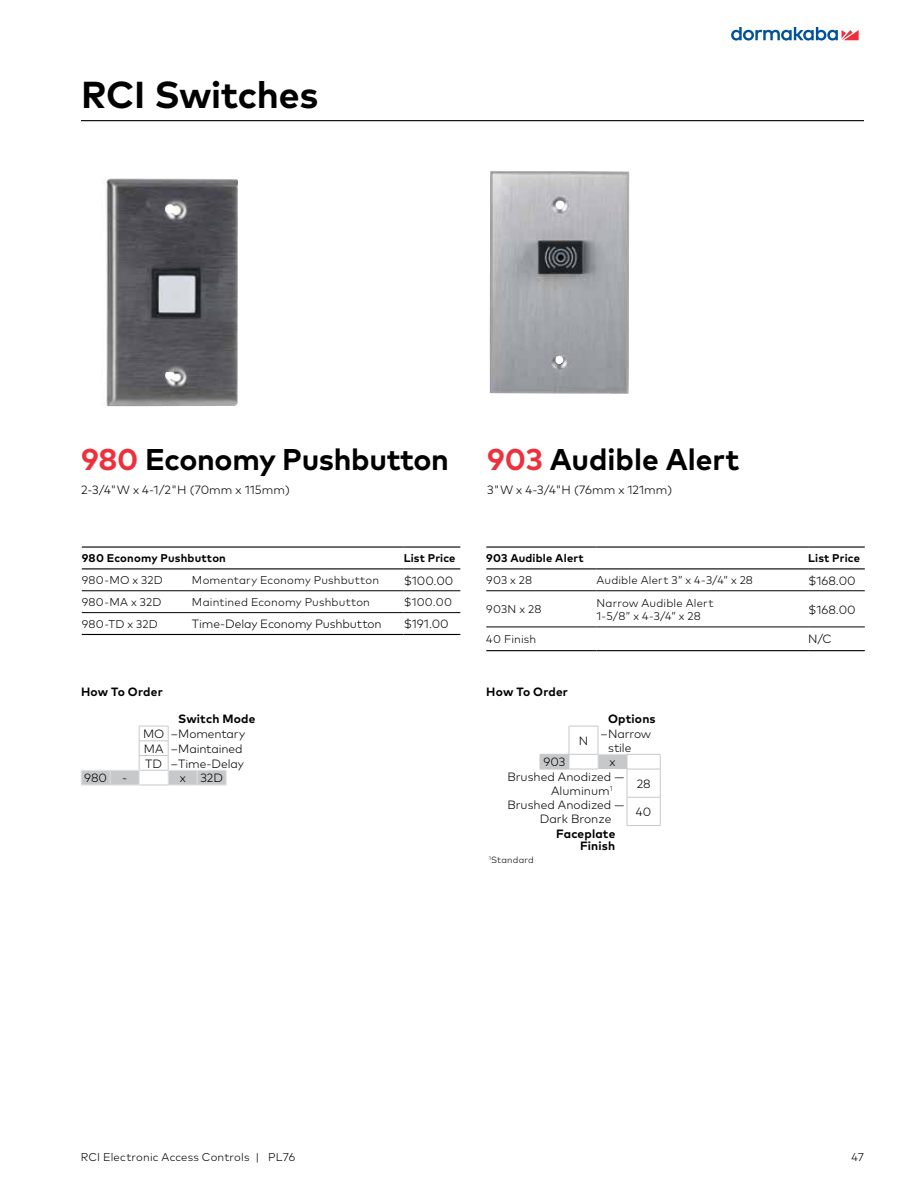
<style>
.page{position:relative;width:918px;height:1188px;background:#fff}
.page>*{position:absolute;margin:0;border:0;box-sizing:border-box;transform-origin:0 0}
.t1{font:700 37.5px "Mark Pro";letter-spacing:-.01em;color:#000}
.t2{font:700 30px "Mark Pro";letter-spacing:-.01em;color:#000}
.t3{font:300 12px/14.7px "Mark Pro";letter-spacing:-.005em;color:#000}
.t4{font:700 12px/12px "Mark Pro";letter-spacing:.015em;color:#000;text-align:right}
.t5{font:300 11.25px/13.5px "Mark Pro";letter-spacing:.015em;color:#000}
.t6{font:700 11.25px "Mark Pro";letter-spacing:.02em;color:#000}
.t7{font:300 9px "Mark Pro";letter-spacing:.02em;color:#000}
.s1{color:#ee303c}
.s2{color:#fff}
</style>
<div class="page">
<svg style="left:731px;top:27px;width:128px;height:14px"></svg>
<hr style="left:81px;top:120px;width:783px;height:1px;background:#000">
<img style="left:106px;top:178px;width:132px;height:228px">
<img style="left:490px;top:171px;width:139px;height:223px">
<svg style="left:81px;top:726px;width:146px;height:60px"></svg>
<hr style="left:627px;top:754px;width:33px;height:1px;background:#c7c8ca">
<hr style="left:627px;top:769px;width:33px;height:1px;background:#c7c8ca">
<hr style="left:627px;top:797px;width:33px;height:1px;background:#c7c8ca">
<svg style="left:660px;top:755px;width:1px;height:70px"></svg>
<hr style="left:627px;top:825px;width:33px;height:1px;background:#c7c8ca">
<svg style="left:540px;top:726px;width:88px;height:99px"></svg>
<hr style="left:404px;top:546px;width:56px;height:2px;background:#000">
<hr style="left:404px;top:568px;width:56px;height:1px;background:#000">
<hr style="left:82px;top:591px;width:110px;height:1px;background:#000">
<hr style="left:192px;top:591px;width:212px;height:1px;background:#000">
<hr style="left:404px;top:591px;width:56px;height:1px;background:#000">
<hr style="left:82px;top:612px;width:110px;height:1px;background:#000">
<hr style="left:192px;top:612px;width:212px;height:1px;background:#000">
<hr style="left:404px;top:612px;width:56px;height:1px;background:#000">
<hr style="left:82px;top:634px;width:110px;height:1px;background:#000">
<hr style="left:192px;top:634px;width:212px;height:1px;background:#000">
<hr style="left:82px;top:546px;width:110px;height:2px;background:#000">
<hr style="left:192px;top:546px;width:212px;height:2px;background:#000">
<hr style="left:82px;top:568px;width:110px;height:1px;background:#000">
<hr style="left:192px;top:568px;width:212px;height:1px;background:#000">
<hr style="left:404px;top:634px;width:56px;height:1px;background:#000">
<hr style="left:808px;top:546px;width:57px;height:2px;background:#000">
<hr style="left:808px;top:568px;width:57px;height:1px;background:#000">
<hr style="left:486px;top:591px;width:110px;height:1px;background:#000">
<hr style="left:596px;top:591px;width:212px;height:1px;background:#000">
<hr style="left:808px;top:591px;width:57px;height:1px;background:#000">
<hr style="left:486px;top:627px;width:110px;height:1px;background:#000">
<hr style="left:596px;top:627px;width:212px;height:1px;background:#000">
<hr style="left:808px;top:627px;width:57px;height:1px;background:#000">
<hr style="left:486px;top:650px;width:110px;height:1px;background:#000">
<hr style="left:596px;top:650px;width:212px;height:1px;background:#000">
<hr style="left:486px;top:546px;width:110px;height:2px;background:#000">
<hr style="left:596px;top:546px;width:212px;height:2px;background:#000">
<hr style="left:486px;top:568px;width:110px;height:1px;background:#000">
<hr style="left:596px;top:568px;width:212px;height:1px;background:#000">
<hr style="left:808px;top:650px;width:57px;height:1px;background:#000">
<h1 class="t1" style="left:81px;top:66px;width:239px">RCI Switches</h1>
<h2 class="t2" style="left:81px;top:436px;width:370px"><span class="s1">980</span> Economy Pushbutton</h2>
<p class="t3" style="left:81px;top:481px;width:210px">2-3/4"W x 4-1/2"H (70mm x 115mm)</p>
<p class="t6" style="left:82px;top:550px;width:146px">980 Economy Pushbutton</p>
<p class="t6" style="left:404px;top:550px;width:53px">List Price</p>
<p class="t5" style="left:82px;top:573px;width:83px">980-MO x 32D</p>
<p class="t5" style="left:192px;top:573px;width:189px">Momentary Economy Pushbutton</p>
<p class="t3" style="left:404px;top:572px;width:51px">$100.00</p>
<p class="t5" style="left:82px;top:595px;width:81px">980-MA x 32D</p>
<p class="t5" style="left:192px;top:595px;width:180px">Maintined Economy Pushbutton</p>
<p class="t5" style="left:404px;top:595px;width:50px">$100.00</p>
<p class="t5" style="left:82px;top:616px;width:78px">980-TD x 32D</p>
<p class="t3" style="left:192px;top:616px;width:191px">Time-Delay Economy Pushbutton</p>
<p class="t3" style="left:404px;top:616px;width:47px">$191.00</p>
<p class="t4" style="left:81px;top:685px;width:83px">How To Order</p>
<p class="t4" style="left:178px;top:712px;width:79px">Switch Mode</p>
<p class="t3" style="left:143px;top:726px;width:104px">MO –Momentary<br>MA –Maintained<br>TD –Time-Delay</p>
<p class="t3" style="left:84px;top:770px;width:24px">980</p>
<p class="t3" style="left:122px;top:770px;width:7px">-</p>
<p class="t3" style="left:180px;top:770px;width:45px">x 32D</p>
<h2 class="t2" style="left:487px;top:436px;width:254px"><span class="s1">903</span> Audible Alert</h2>
<p class="t3" style="left:487px;top:481px;width:186px">3"W x 4-3/4"H (76mm x 121mm)</p>
<p class="t6" style="left:486px;top:550px;width:99px">903 Audible Alert</p>
<p class="t6" style="left:808px;top:550px;width:53px">List Price</p>
<p class="t5" style="left:486px;top:573px;width:47px">903 x 28</p>
<p class="t5" style="left:596px;top:573px;width:158px">Audible Alert 3” x 4-3/4” x 28</p>
<p class="t3" style="left:808px;top:572px;width:49px">$168.00</p>
<p class="t5" style="left:486px;top:602px;width:57px">903N x 28</p>
<p class="t5" style="left:596px;top:595px;width:118px">Narrow Audible Alert<br>1-5/8” x 4-3/4” x 28</p>
<p class="t3" style="left:808px;top:601px;width:49px">$168.00</p>
<p class="t5" style="left:486px;top:631px;width:52px">40 Finish</p>
<p class="t3" style="left:808px;top:631px;width:25px">N/C</p>
<p class="t4" style="left:486px;top:685px;width:83px">How To Order</p>
<p class="t4" style="left:608px;top:712px;width:49px">Options</p>
<p class="t3" style="left:579px;top:732px;width:11px">N</p>
<p class="t3" style="left:608px;top:726px;width:45px;line-height:13.5px;text-indent:-8px">–Narrow stile</p>
<p class="t3" style="left:544px;top:754px;width:23px">903</p>
<p class="t3" style="left:507px;top:754px;width:118px;text-indent:102px">x<br>Brushed Anodized —</p>
<p class="t3" style="left:551px;top:782px;width:75px">Aluminum<sup>1</sup> <span class="s2">—</span></p>
<p class="t3" style="left:637px;top:775px;width:15px">28</p>
<p class="t3" style="left:507px;top:797px;width:118px;line-height:13.5px;text-align:right">Brushed Anodized —<br>Dark Bronze <span class="s2">—</span></p>
<p class="t3" style="left:636px;top:804px;width:17px">40</p>
<p class="t4" style="left:556px;top:826px;width:61px">Faceplate<br>Finish</p>
<p class="t7" style="left:489px;top:853px;width:47px"><sup>1</sup>Standard</p>
<p class="t5" style="left:81px;top:1150px;width:216px">RCI Electronic Access Controls | PL76</p>
<p class="t5" style="left:852px;top:1149px;width:14px">47</p>
</div>
